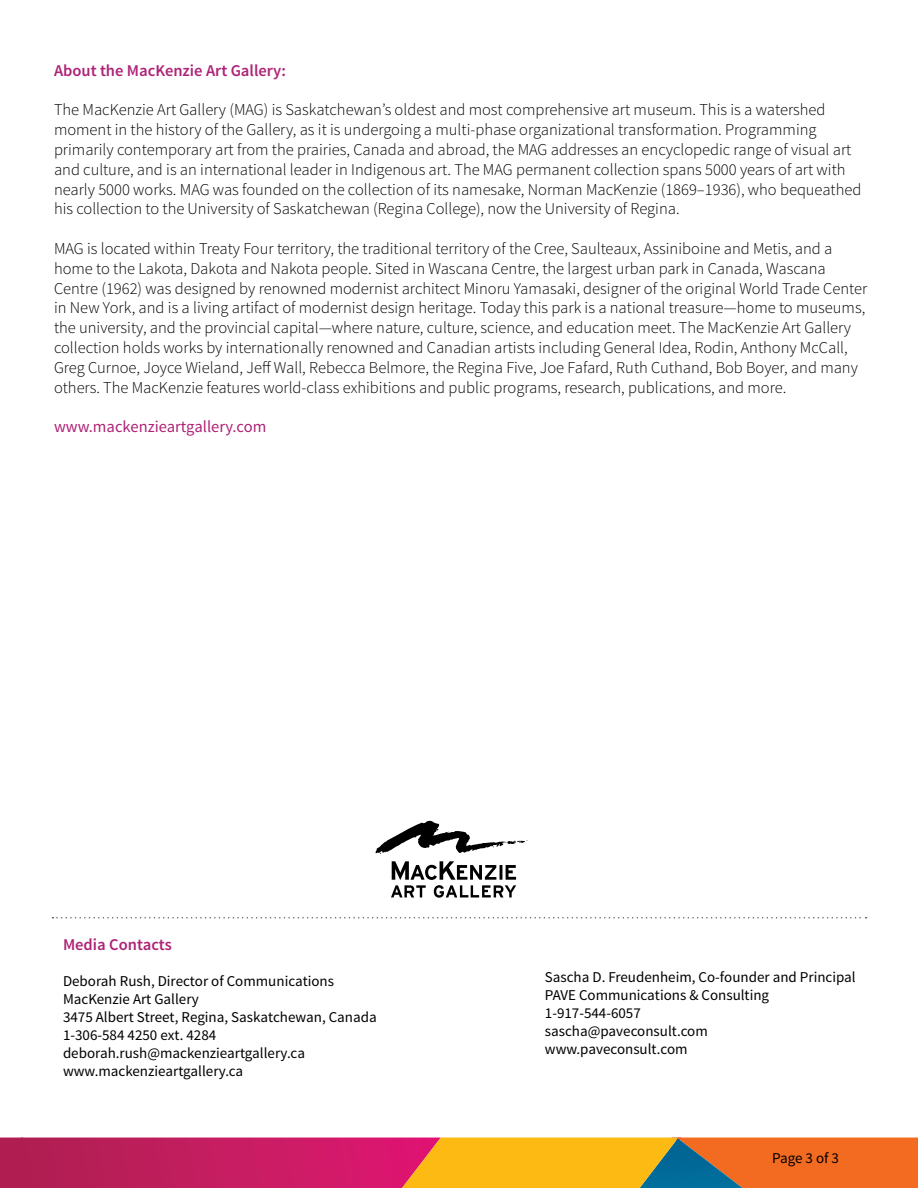
<style>
.page{position:relative;width:918px;height:1188px;background:#fff}
.page>*{position:absolute;margin:0;border:0;box-sizing:border-box;transform-origin:0 0}
.t1{font:300 16.5px/19.8px "Source Sans Pro";color:#000}
.t2{font:600 16.5px "Source Sans Pro";color:#ae2377}
.t3{font:16.5px "Source Sans Pro";color:#ae2377}
.t4{font:15px/18px "Source Sans Pro";color:#000}
</style>
<div class="page">
<svg style="left:0;top:1138px;width:918px;height:50px;background:#d25b40"></svg>
<svg style="left:52px;top:917px;width:815px;height:2px"></svg>
<svg style="left:376px;top:821px;width:152px;height:77px"></svg>
<p class="t2" style="left:54px;top:60px;width:233px">About the MacKenzie Art Gallery:</p>
<p class="t1" style="left:54px;top:100px;width:809px">The MacKenzie Art Gallery (MAG) is Saskatchewan’s oldest and most comprehensive art museum. This is a watershed moment in the history of the Gallery, as it is undergoing a multi-phase organizational transformation. Programming primarily contemporary art from the prairies, Canada and abroad, the MAG addresses an encyclopedic range of visual art and culture, and is an international leader in Indigenous art. The MAG permanent collection spans 5000 years of art with nearly 5000 works. MAG was founded on the collection of its namesake, Norman MacKenzie (1869–1936), who bequeathed his collection to the University of Saskatchewan (Regina College), now the University of Regina.</p>
<p class="t1" style="left:54px;top:239px;width:815px">MAG is located within Treaty Four territory, the traditional territory of the Cree, Saulteaux, Assiniboine and Metis, and a home to the Lakota, Dakota and Nakota people. Sited in Wascana Centre, the largest urban park in Canada, Wascana Centre (1962) was designed by renowned modernist architect Minoru Yamasaki, designer of the original World Trade Center in New York, and is a living artifact of modernist design heritage. Today this park is a national treasure—home to museums, the university, and the provincial capital—where nature, culture, science, and education meet. The MacKenzie Art Gallery collection holds works by internationally renowned and Canadian artists including General Idea, Rodin, Anthony McCall, Greg Curnoe, Joyce Wieland, Jeff Wall, Rebecca Belmore, the Regina Five, Joe Fafard, Ruth Cuthand, Bob Boyer, and many others. The MacKenzie features world-class exhibitions and public programs, research, publications, and more.</p>
<p class="t3" style="left:54px;top:416px;width:214px">www.mackenzieartgallery.com</p>
<p class="t2" style="left:63px;top:934px;width:111px">Media Contacts</p>
<p class="t4" style="left:63px;top:972px;width:315px">Deborah Rush, Director of Communications MacKenzie Art Gallery<br>3475 Albert Street, Regina, Saskatchewan, Canada 1-306-584 4250 ext. 4284 deborah.rush@mackenzieartgallery.ca www.mackenzieartgallery.ca</p>
<p class="t4" style="left:545px;top:969px;width:312px">Sascha D. Freudenheim, Co-founder and Principal<br>PAVE Communications &amp; Consulting<br>1-917-544-6057<br>sascha@paveconsult.com<br>www.paveconsult.com</p>
<p class="t4" style="left:772px;top:1149px;width:68px">Page 3 of 3</p>
</div>
